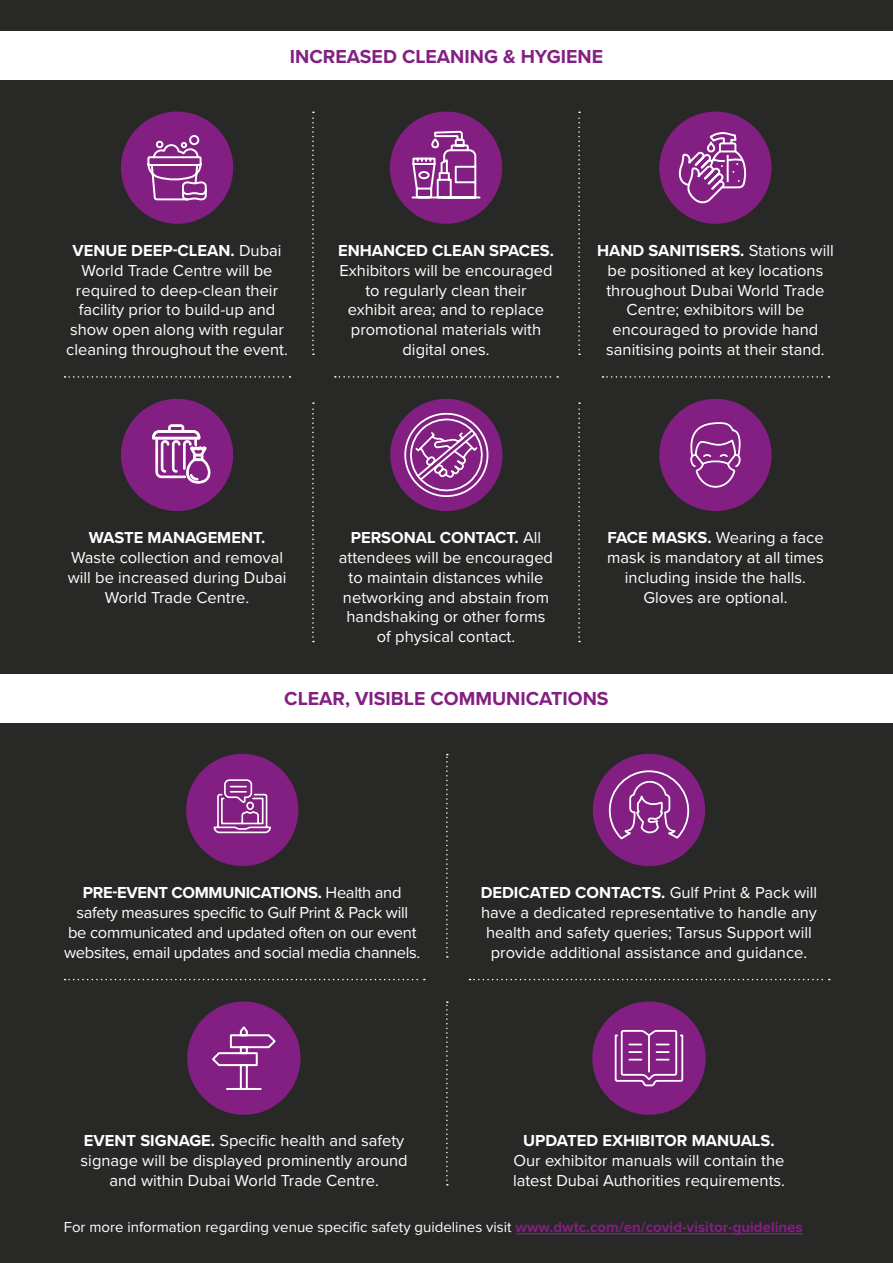
<style>
.page{position:relative;width:893px;height:1263px;background:#282827}
.page>*{position:absolute;margin:0;border:0;box-sizing:border-box;transform-origin:0 0}
.t1{font:700 19.5px "Proxima Nova";color:#831f82}
.t2{font:16.5px/19.8px "Proxima Nova";color:#fff;text-align:center}
.t3{font:16.5px/19.8px "Proxima Nova";letter-spacing:-.02em;color:#fff;text-align:center}
.t4{font:700 16.5px "Proxima Nova";color:#fff}
.t5{font:15px "Proxima Nova";color:#fff}
.s1{font-weight:700}
.s2{font-weight:700;color:#831f82}
</style>
<div class="page">
<div style="left:0;top:31px;width:893px;height:49px;background:#fff"></div>
<div style="left:0;top:674px;width:893px;height:48px;background:#fff"></div>
<div style="left:186px;top:754px;width:112px;height:112px;background:#831f82;border-radius:50%"></div>
<svg style="left:446px;top:754px;width:2px;height:204px"></svg>
<svg style="left:446px;top:1001px;width:2px;height:184px"></svg>
<div style="left:593px;top:754px;width:112px;height:112px;background:#831f82;border-radius:50%"></div>
<svg style="left:65px;top:979px;width:360px;height:1px"></svg>
<svg style="left:469px;top:979px;width:361px;height:1px"></svg>
<div style="left:187px;top:1001px;width:113px;height:114px;background:#831f82;border-radius:50%"></div>
<svg style="left:212px;top:1026px;width:64px;height:64px"></svg>
<svg style="left:213px;top:779px;width:58px;height:55px"></svg>
<svg style="left:608px;top:753px;width:82px;height:87px"></svg>
<div style="left:592px;top:1001px;width:114px;height:114px;background:#831f82;border-radius:50%"></div>
<svg style="left:614px;top:1030px;width:70px;height:57px"></svg>
<div style="left:121px;top:112px;width:112px;height:112px;background:#831f82;border-radius:50%"></div>
<svg style="left:312px;top:112px;width:2px;height:243px"></svg>
<svg style="left:312px;top:402px;width:2px;height:240px"></svg>
<div style="left:390px;top:112px;width:112px;height:112px;background:#831f82;border-radius:50%"></div>
<svg style="left:578px;top:112px;width:2px;height:243px"></svg>
<svg style="left:578px;top:402px;width:2px;height:240px"></svg>
<svg style="left:65px;top:376px;width:226px;height:2px"></svg>
<svg style="left:335px;top:376px;width:223px;height:2px"></svg>
<svg style="left:602px;top:376px;width:227px;height:2px"></svg>
<div style="left:659px;top:112px;width:113px;height:112px;background:#831f82;border-radius:50%"></div>
<svg style="left:678px;top:132px;width:69px;height:72px"></svg>
<div style="left:390px;top:399px;width:112px;height:112px;background:#831f82;border-radius:50%"></div>
<svg style="left:398px;top:406px;width:97px;height:95px"></svg>
<svg style="left:147px;top:135px;width:60px;height:66px"></svg>
<svg style="left:411px;top:131px;width:70px;height:68px"></svg>
<div style="left:121px;top:399px;width:112px;height:112px;background:#831f82;border-radius:50%"></div>
<svg style="left:152px;top:424px;width:58px;height:59px"></svg>
<div style="left:659px;top:399px;width:113px;height:112px;background:#831f82;border-radius:50%"></div>
<svg style="left:690px;top:422px;width:51px;height:66px"></svg>
<hr style="left:515px;top:1233px;width:288px;height:1px;background:#831f82">
<p class="t1" style="left:290px;top:42px;width:315px">INCREASED CLEANING &amp; HYGIENE</p>
<p class="t2" style="left:66px;top:240px;width:223px"><span class="s1">VENUE DEEP-CLEAN.</span> Dubai<br>World Trade Centre will be required to deep-clean their facility prior to build-up and show open along with regular cleaning throughout the event.</p>
<p class="t4" style="left:338px;top:238px;width:217px">ENHANCED CLEAN SPACES.</p>
<p class="t2" style="left:339px;top:260px;width:215px">Exhibitors will be encouraged to regularly clean their exhibit area; and to replace promotional materials with digital ones.</p>
<p class="t2" style="left:597px;top:240px;width:238px"><span class="s1">HAND SANITISERS.</span> Stations will be positioned at key locations throughout Dubai World Trade<br>Centre; exhibitors will be encouraged to provide hand sanitising points at their stand.</p>
<p class="t4" style="left:89px;top:525px;width:178px">WASTE MANAGEMENT.</p>
<p class="t2" style="left:68px;top:547px;width:220px">Waste collection and removal will be increased during Dubai<br>World Trade Centre.</p>
<p class="t2" style="left:339px;top:527px;width:216px"><span class="s1">PERSONAL CONTACT.</span> All attendees will be encouraged to maintain distances while networking and abstain from handshaking or other forms of physical contact.</p>
<p class="t2" style="left:607px;top:527px;width:218px"><span class="s1">FACE MASKS.</span> Wearing a face mask is mandatory at all times including inside the halls.<br>Gloves are optional.</p>
<p class="t1" style="left:284px;top:684px;width:326px">CLEAR, VISIBLE COMMUNICATIONS</p>
<p class="t3" style="left:64px;top:882px;width:358px"><span class="s1">PRE-EVENT COMMUNICATIONS.</span> Health and safety measures specific to Gulf Print &amp; Pack will<br>be communicated and updated often on our event websites, email updates and social media channels.</p>
<p class="t2" style="left:481px;top:882px;width:338px"><span class="s1">DEDICATED CONTACTS.</span> Gulf Print &amp; Pack will have a dedicated representative to handle any health and safety queries; Tarsus Support will provide additional assistance and guidance.</p>
<p class="t2" style="left:81px;top:1130px;width:329px"><span class="s1">EVENT SIGNAGE.</span> Specific health and safety signage will be displayed prominently around and within Dubai World Trade Centre.</p>
<p class="t4" style="left:523px;top:1128px;width:253px">UPDATED EXHIBITOR MANUALS.</p>
<p class="t2" style="left:513px;top:1149px;width:273px;text-align:left">Our exhibitor manuals will contain the latest Dubai Authorities requirements.</p>
<p class="t5" style="left:64px;top:1215px;width:740px">For more information regarding venue specific safety guidelines visit <span class="s2">www.dwtc.com/en/covid-visitor-guidelines</span></p>
</div>
